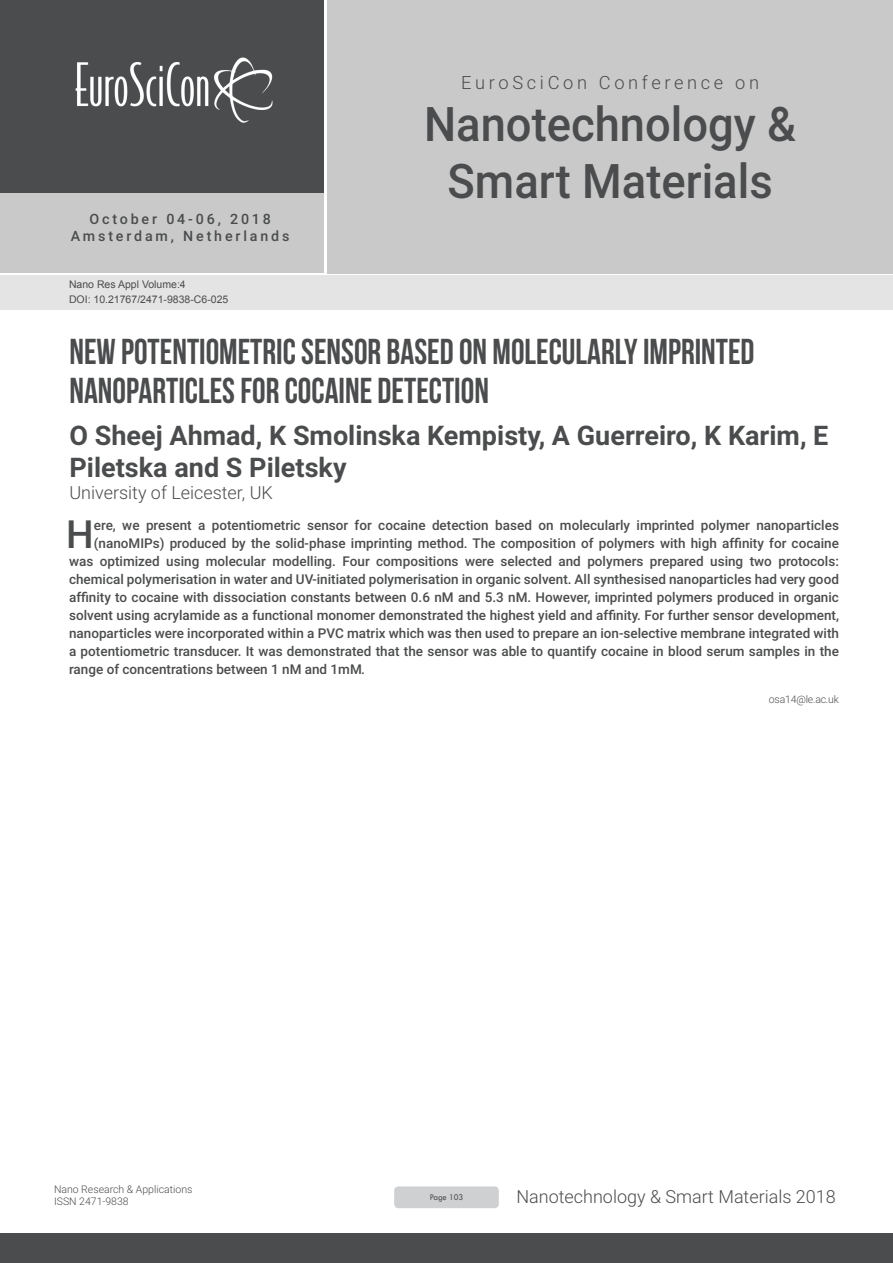
<style>
.page{position:relative;width:893px;height:1263px;background:#fff}
.page>*{position:absolute;margin:0;border:0;box-sizing:border-box;transform-origin:0 0}
.t1{font:500 47.7px/57.2px "Roboto";color:#4b4c4d;text-align:center;scale:.95 1}
.Abstract{font:500 38.85px "Roboto";color:#4b4c4d}
.t2{font:36px/39.6px "Bebas Neue";color:#4b4c4d;scale:.95 1}
.t3{font:700 27px/32.4px "Roboto";color:#4b4c4d}
.t4{font:300 18.3px "Roboto";letter-spacing:.2em;color:#4b4c4d}
.t5{font:300 18px "Roboto";color:#4b4c4d}
.t6{font:500 14.25px/17.1px "Roboto";letter-spacing:.2em;color:#4b4c4d;text-align:center}
.Abstract-2{font:500 13.5px "Roboto";color:#4b4c4d}
.t7{font:10.5px "Arial";color:#4b4c4d}
.Biography{font:300 10.5px/12.6px "Roboto";color:#4b4c4d}
.Biography-2{font:300 10.5px "Roboto";letter-spacing:-.02em;color:#4b4c4d}
.t8{font:9px "Tw Cen";letter-spacing:-.01em;color:#4b4c4d;scale:.95 1}
.s1{font-style:italic}
</style>
<div class="page">
<div style="left:0;top:0;width:323px;height:193px;background:#4b4c4d"></div>
<div style="left:1px;top:193px;width:323px;height:80px;background:#c9c9c9"></div>
<div style="left:327px;top:0;width:566px;height:273px;background:#c9c9c9"></div>
<img style="left:75px;top:57px;width:198px;height:66px">
<div style="left:0;top:1233px;width:893px;height:30px;background:#4b4c4d"></div>
<div style="left:1px;top:275px;width:892px;height:35px;background:#e4e4e4"></div>
<div style="left:394px;top:1186px;width:105px;height:22px;background:#cfd0d2;border-radius:4px"></div>
<p class="t6" style="left:71px;top:210px;width:220px">October 04-06, 2018<br>Amsterdam, Netherlands</p>
<p class="t7" style="left:69px;top:278px;width:118px">Nano Res Appl Volume:4</p>
<p class="t7" style="left:69px;top:292px;width:161px">DOI: 10.21767/2471-9838-C6-025</p>
<h3 class="t4" style="left:461px;top:69px;width:299px">EuroSciCon Conference on</h3>
<h1 class="t1" style="left:424px;top:94px;width:393px">Nanotechnology &amp;<br>Smart Materials</h1>
<p class="t2" style="left:69px;top:331px;width:723px">NEW POTENTIOMETRIC SENSOR BASED ON MOLECULARLY IMPRINTED<br>NANOPARTICLES FOR COCAINE DETECTION</p>
<p class="t3" style="left:69px;top:418px;width:761px">O Sheej Ahmad, K Smolinska Kempisty, A Guerreiro, K Karim, E<br>Piletska and S Piletsky</p>
<p class="t5" style="left:69px;top:480px;width:205px">University of Leicester, UK</p>
<p class="Abstract" style="left:66px;top:507px;width:29px">H</p>
<p class="Abstract-2" style="left:94px;top:516px;width:747px">ere, we present a potentiometric sensor for cocaine detection based on molecularly imprinted polymer nanoparticles</p>
<p class="Abstract-2" style="left:94px;top:534px;width:747px">(nanoMIPs) produced by the solid-phase imprinting method. The composition of polymers with high affinity for cocaine</p>
<p class="Abstract-2" style="left:69px;top:552px;width:771px">was optimized using molecular modelling. Four compositions were selected and polymers prepared using two protocols:</p>
<p class="Abstract-2" style="left:69px;top:570px;width:771px">chemical polymerisation in water and UV-initiated polymerisation in organic solvent. All synthesised nanoparticles had very good</p>
<p class="Abstract-2" style="left:69px;top:588px;width:771px">affinity to cocaine with dissociation constants between 0.6 nM and 5.3 nM. However, imprinted polymers produced in organic</p>
<p class="Abstract-2" style="left:69px;top:606px;width:771px">solvent using acrylamide as a functional monomer demonstrated the highest yield and affinity. For further sensor development,</p>
<p class="Abstract-2" style="left:69px;top:624px;width:771px">nanoparticles were incorporated within a PVC matrix which was then used to prepare an ion-selective membrane integrated with</p>
<p class="Abstract-2" style="left:69px;top:642px;width:771px">a potentiometric transducer. It was demonstrated that the sensor was able to quantify cocaine in blood serum samples in the</p>
<p class="Abstract-2" style="left:69px;top:660px;width:298px">range of concentrations between 1 nM and 1mM<span class="s1">.</span></p>
<p class="Biography-2" style="left:769px;top:692px;width:72px">osa14@le.ac.uk</p>
<p class="Biography" style="left:54px;top:1182px;width:140px">Nano Research &amp; Applications<br>ISSN 2471-9838</p>
<p class="t8" style="left:430px;top:1192px;width:36px">Page 103</p>
<h3 class="t5" style="left:516px;top:1183px;width:321px">Nanotechnology &amp; Smart Materials 2018</h3>
</div>
